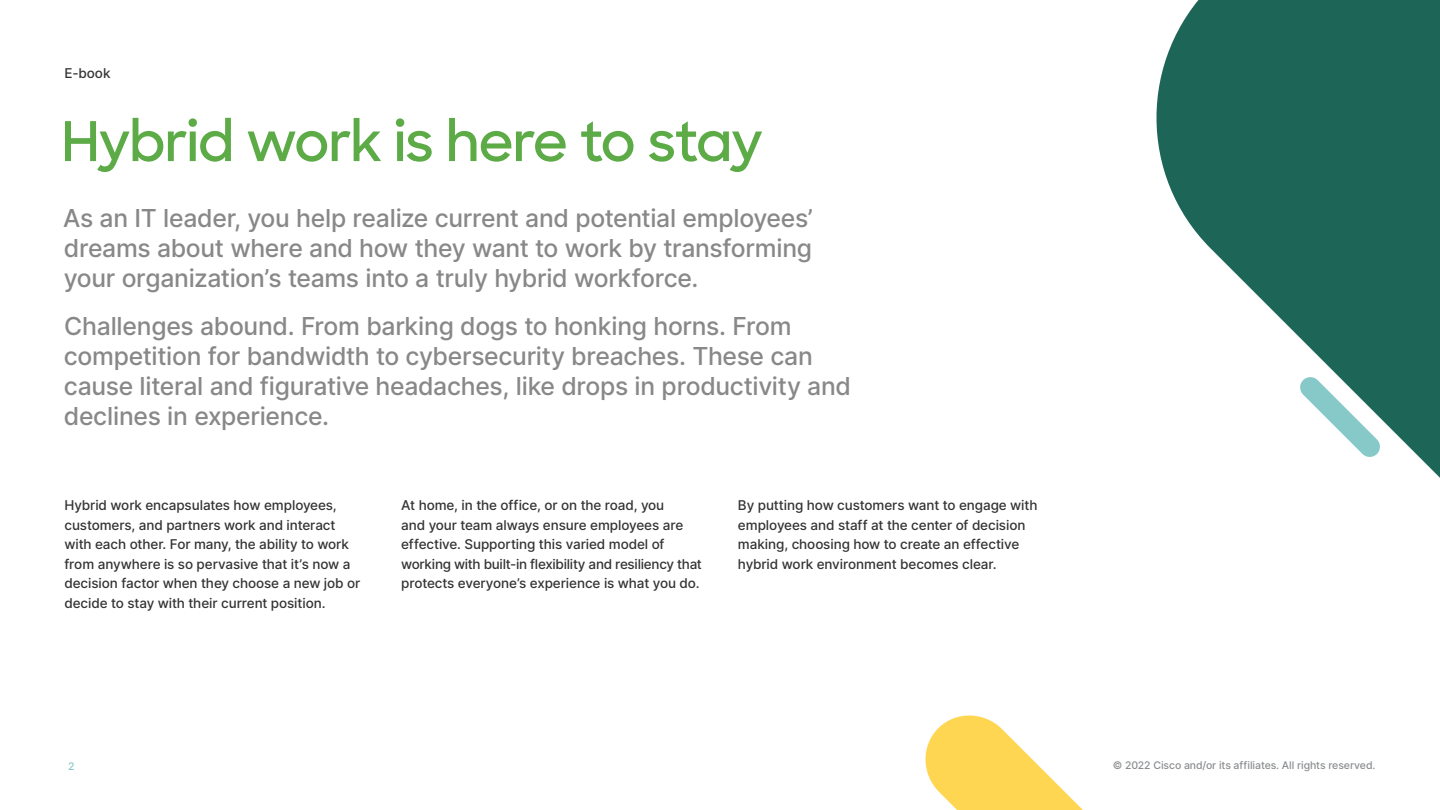
<style>
.page{position:relative;width:1440px;height:810px;background:#fff}
.page>*{position:absolute;margin:0;border:0;box-sizing:border-box;transform-origin:0 0}
.t1{font:600 54.75px "Sharp Sans";letter-spacing:-.025em;color:#5cab47}
.t2{font:500 24.75px/30px "Inter";letter-spacing:-.01em;color:#888;text-align:justify}
.t3{font:500 13.5px/19.5px "Inter";letter-spacing:-.01em;color:#333}
.t4{font:500 10.5px "Inter";letter-spacing:-.005em;color:#8a8c8f}
.t5{font:500 10.5px "Inter";color:#87c9c9}
</style>
<div class="page">
<svg style="left:1156px;top:0;width:284px;height:478px;fill:#1c6557"></svg>
<svg style="left:925px;top:715px;width:158px;height:95px"></svg>
<p class="t3" style="left:64px;top:63px;width:48px">E-book</p>
<h1 class="t1" style="left:61px;top:101px;width:704px">Hybrid work is here to stay</h1>
<h2 class="t2" style="left:63px;top:203px;width:751px">As an IT leader, you help realize current and potential employees’ dreams about where and how they want to work by transforming your organization’s teams into a truly hybrid workforce.</h2>
<h2 class="t2" style="left:64px;top:311px;width:789px;text-align:left">Challenges abound. From barking dogs to honking horns. From competition for bandwidth to cybersecurity breaches. These can cause literal and figurative headaches, like drops in productivity and declines in experience.</h2>
<p class="t3" style="left:64px;top:495px;width:297px">Hybrid work encapsulates how employees, customers, and partners work and interact with each other. For many, the ability to work from anywhere is so pervasive that it’s now a decision factor when they choose a new job or decide to stay with their current position.</p>
<p class="t3" style="left:401px;top:495px;width:302px">At home, in the office, or on the road, you<br>and your team always ensure employees are effective. Supporting this varied model of working with built-in flexibility and resiliency that protects everyone’s experience is what you do.</p>
<p class="t3" style="left:738px;top:495px;width:301px">By putting how customers want to engage with employees and staff at the center of decision making, choosing how to create an effective hybrid work environment becomes clear.</p>
<p class="t5" style="left:68px;top:758px;width:8px">2</p>
<p class="t4" style="left:1113px;top:757px;width:264px">© 2022 Cisco and/or its affiliates. All rights reserved.</p>
</div>
